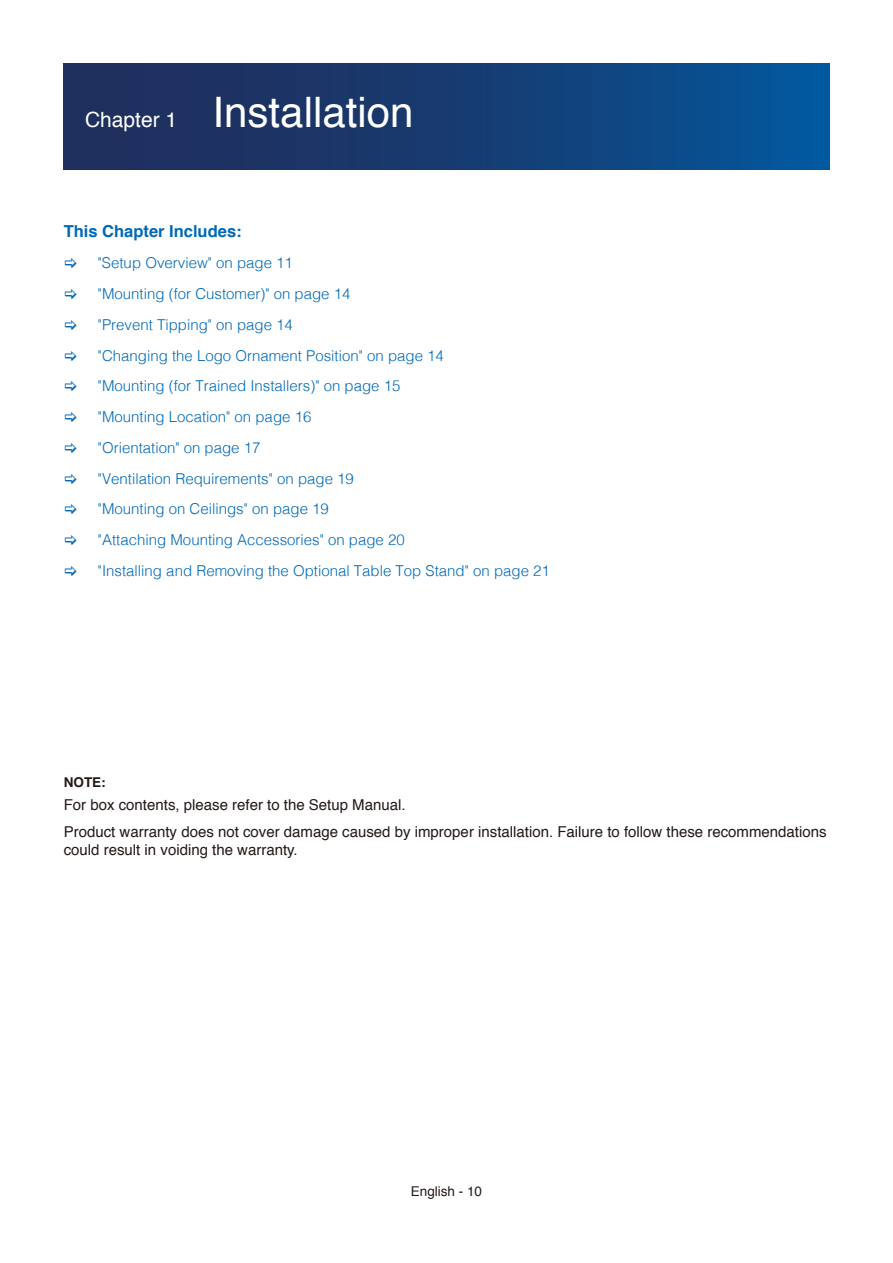
<style>
.page{position:relative;width:893px;height:1263px;background:#fff}
.page>*{position:absolute;margin:0;border:0;box-sizing:border-box;transform-origin:0 0}
.t1{font:42px "Helvetica";color:#fff}
.t2{font:700 16.5px "Helvetica";color:#0069b7}
.t3{font:300 15px/30.8px "Helvetica";color:#0069b7}
.t4{font:15px/27px "Helvetica";color:#231916}
.t5{font:13.5px "Helvetica";color:#231916}
.t6{font:700 13.5px "Helvetica";color:#231916}
.s1{font-size:21px}
</style>
<div class="page">
<div style="left:64px;top:64px;width:765px;height:106px;background:linear-gradient(to right,#242954,#055497)"></div>
<h1 class="t1" style="left:85px;top:80px;width:330px"><span class="s1">Chapter 1</span> Installation</h1>
<p class="t2" style="left:64px;top:218px;width:176px">This Chapter Includes:</p>
<p class="t3" style="left:98px;top:247px;width:454px">"Setup Overview" on page 11<br>"Mounting (for Customer)" on page 14<br>"Prevent Tipping" on page 14<br>"Changing the Logo Ornament Position" on page 14<br>"Mounting (for Trained Installers)" on page 15<br>"Mounting Location" on page 16<br>"Orientation" on page 17<br>"Ventilation Requirements" on page 19<br>"Mounting on Ceilings" on page 19<br>"Attaching Mounting Accessories" on page 20<br>"Installing and Removing the Optional Table Top Stand" on page 21</p>
<p class="t6" style="left:64px;top:771px;width:10px">NOTE</p>
<p class="t4" style="left:64px;top:792px;width:764px">For box contents, please refer to the Setup Manual.<br>Product warranty does not cover damage caused by improper installation. Failure to follow these recommendations</p>
<p class="t4" style="left:64px;top:837px;width:236px">could result in voiding the warranty.</p>
<p class="t5" style="left:411px;top:1181px;width:73px">English - 10</p>
</div>
